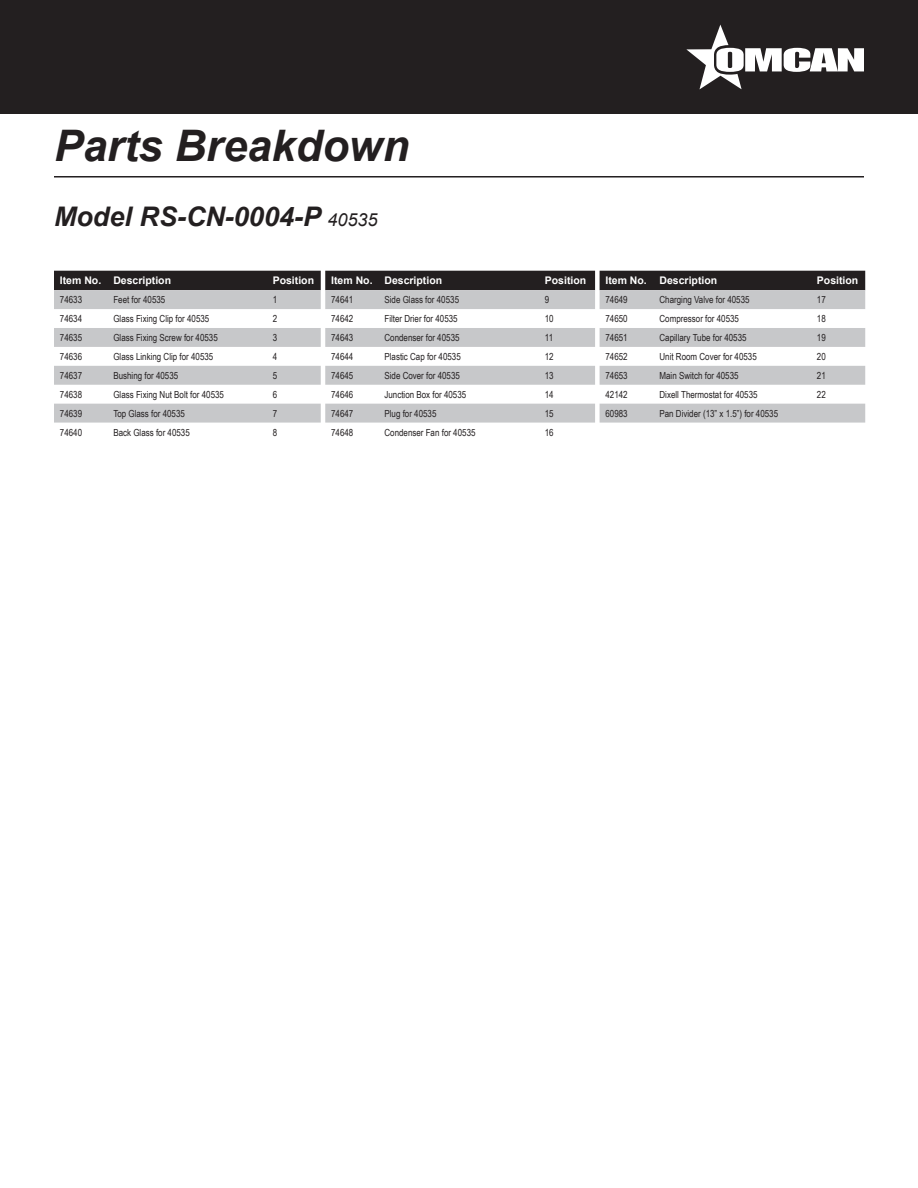
<style>
.page{position:relative;width:918px;height:1188px;background:#fff}
.page>*{position:absolute;margin:0;border:0;box-sizing:border-box;transform-origin:0 0}
.t1{font:italic 700 43.5px "Arial";color:#231f20}
.t2{font:italic 700 27px "Arial";color:#231f20}
.t3{font:700 10.5px "Arial";color:#fff}
.t4{font:9.75px "Arial Narrow";color:#231f20}
.s1{font-weight:400;font-size:18px}
</style>
<div class="page">
<div style="left:0;top:0;width:918px;height:114px;background:#231f20"></div>
<svg style="left:686px;top:25px;width:178px;height:64px"></svg>
<hr style="left:54px;top:176px;width:810px;height:2px;background:#231f20">
<div style="left:54px;top:271px;width:811px;height:19px;background:#231f20"></div>
<svg style="left:54px;top:290px;width:811px;height:133px;fill:#c7c8ca"></svg>
<p class="t1" style="left:54px;top:116px;width:357px">Parts Breakdown</p>
<p class="t2" style="left:54px;top:198px;width:325px">Model RS-CN-0004-P <span class="s1">40535</span></p>
<p class="t3" style="left:60px;top:273px;width:43px">Item No.</p>
<p class="t3" style="left:113px;top:273px;width:59px">Description</p>
<p class="t3" style="left:273px;top:273px;width:43px">Position</p>
<p class="t3" style="left:331px;top:273px;width:43px">Item No.</p>
<p class="t3" style="left:384px;top:273px;width:59px">Description</p>
<p class="t3" style="left:545px;top:273px;width:43px">Position</p>
<p class="t3" style="left:605px;top:273px;width:43px">Item No.</p>
<p class="t3" style="left:660px;top:273px;width:59px">Description</p>
<p class="t3" style="left:817px;top:273px;width:43px">Position</p>
<p class="t4" style="left:60px;top:293px;width:24px">74633</p>
<p class="t4" style="left:113px;top:293px;width:54px">Feet for 40535</p>
<p class="t4" style="left:273px;top:293px;width:6px">1</p>
<p class="t4" style="left:331px;top:293px;width:24px">74641</p>
<p class="t4" style="left:384px;top:293px;width:76px">Side Glass for 40535</p>
<p class="t4" style="left:545px;top:293px;width:6px">9</p>
<p class="t4" style="left:605px;top:293px;width:24px">74649</p>
<p class="t4" style="left:660px;top:293px;width:92px">Charging Valve for 40535</p>
<p class="t4" style="left:817px;top:293px;width:10px">17</p>
<p class="t4" style="left:60px;top:311px;width:24px">74634</p>
<p class="t4" style="left:113px;top:311px;width:97px">Glass Fixing Clip for 40535</p>
<p class="t4" style="left:273px;top:311px;width:6px">2</p>
<p class="t4" style="left:331px;top:311px;width:24px">74642</p>
<p class="t4" style="left:384px;top:311px;width:75px">Filter Drier for 40535</p>
<p class="t4" style="left:545px;top:311px;width:10px">10</p>
<p class="t4" style="left:605px;top:311px;width:24px">74650</p>
<p class="t4" style="left:660px;top:311px;width:81px">Compressor for 40535</p>
<p class="t4" style="left:817px;top:311px;width:10px">18</p>
<p class="t4" style="left:60px;top:330px;width:24px">74635</p>
<p class="t4" style="left:113px;top:330px;width:106px">Glass Fixing Screw for 40535</p>
<p class="t4" style="left:273px;top:330px;width:6px">3</p>
<p class="t4" style="left:331px;top:330px;width:24px">74643</p>
<p class="t4" style="left:384px;top:330px;width:77px">Condenser for 40535</p>
<p class="t4" style="left:545px;top:330px;width:10px">11</p>
<p class="t4" style="left:605px;top:330px;width:24px">74651</p>
<p class="t4" style="left:660px;top:330px;width:89px">Capillary Tube for 40535</p>
<p class="t4" style="left:817px;top:330px;width:10px">19</p>
<p class="t4" style="left:60px;top:349px;width:24px">74636</p>
<p class="t4" style="left:113px;top:349px;width:101px">Glass Linking Clip for 40535</p>
<p class="t4" style="left:273px;top:349px;width:6px">4</p>
<p class="t4" style="left:331px;top:349px;width:24px">74644</p>
<p class="t4" style="left:384px;top:349px;width:78px">Plastic Cap for 40535</p>
<p class="t4" style="left:545px;top:349px;width:10px">12</p>
<p class="t4" style="left:605px;top:349px;width:24px">74652</p>
<p class="t4" style="left:660px;top:349px;width:99px">Unit Room Cover for 40535</p>
<p class="t4" style="left:817px;top:349px;width:10px">20</p>
<p class="t4" style="left:60px;top:368px;width:24px">74637</p>
<p class="t4" style="left:113px;top:368px;width:66px">Bushing for 40535</p>
<p class="t4" style="left:273px;top:368px;width:6px">5</p>
<p class="t4" style="left:331px;top:368px;width:24px">74645</p>
<p class="t4" style="left:384px;top:368px;width:77px">Side Cover for 40535</p>
<p class="t4" style="left:545px;top:368px;width:10px">13</p>
<p class="t4" style="left:605px;top:368px;width:24px">74653</p>
<p class="t4" style="left:660px;top:368px;width:81px">Main Switch for 40535</p>
<p class="t4" style="left:817px;top:368px;width:10px">21</p>
<p class="t4" style="left:60px;top:387px;width:24px">74638</p>
<p class="t4" style="left:113px;top:387px;width:112px">Glass Fixing Nut Bolt for 40535</p>
<p class="t4" style="left:273px;top:387px;width:6px">6</p>
<p class="t4" style="left:331px;top:387px;width:24px">74646</p>
<p class="t4" style="left:384px;top:387px;width:83px">Junction Box for 40535</p>
<p class="t4" style="left:545px;top:387px;width:10px">14</p>
<p class="t4" style="left:605px;top:387px;width:24px">42142</p>
<p class="t4" style="left:660px;top:387px;width:100px">Dixell Thermostat for 40535</p>
<p class="t4" style="left:817px;top:387px;width:10px">22</p>
<p class="t4" style="left:60px;top:406px;width:24px">74639</p>
<p class="t4" style="left:113px;top:406px;width:73px">Top Glass for 40535</p>
<p class="t4" style="left:273px;top:406px;width:6px">7</p>
<p class="t4" style="left:331px;top:406px;width:24px">74647</p>
<p class="t4" style="left:384px;top:406px;width:54px">Plug for 40535</p>
<p class="t4" style="left:545px;top:406px;width:10px">15</p>
<p class="t4" style="left:605px;top:406px;width:24px">60983</p>
<p class="t4" style="left:660px;top:406px;width:120px">Pan Divider (13” x 1.5”) for 40535</p>
<p class="t4" style="left:60px;top:425px;width:24px">74640</p>
<p class="t4" style="left:113px;top:425px;width:78px">Back Glass for 40535</p>
<p class="t4" style="left:273px;top:425px;width:6px">8</p>
<p class="t4" style="left:331px;top:425px;width:24px">74648</p>
<p class="t4" style="left:384px;top:425px;width:93px">Condenser Fan for 40535</p>
<p class="t4" style="left:545px;top:425px;width:10px">16</p>
</div>
